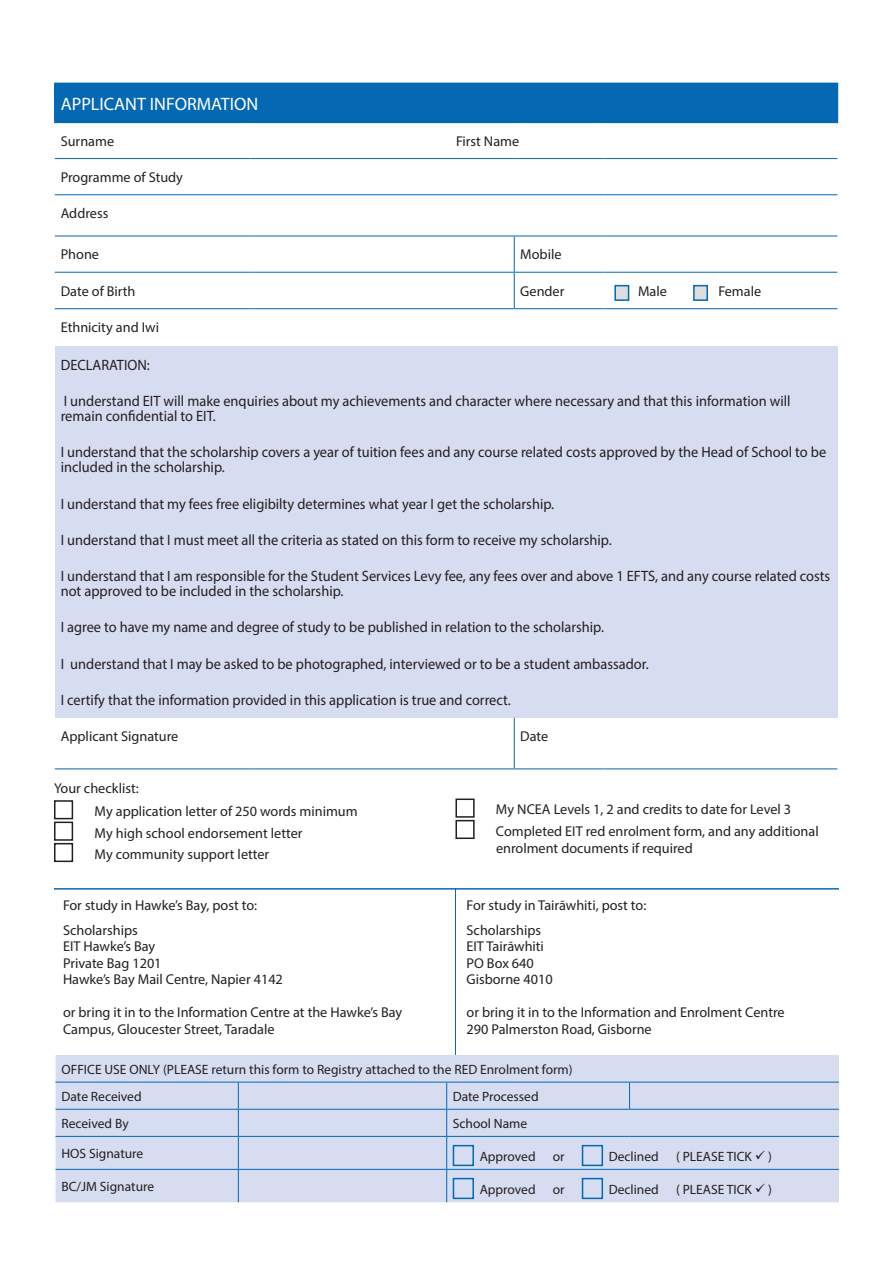
<style>
.page{position:relative;width:893px;height:1263px;background:#fff}
.page>*{position:absolute;margin:0;border:0;box-sizing:border-box;transform-origin:0 0}
.t1{font:18px "Myriad Pro";color:#fff}
.t2{font:15px/15px "Myriad Pro";color:#231f20;scale:.96 1}
.t3{font:14.25px/16.5px "Myriad Pro";color:#231f20}
.t4{font:13.5px/27.2px "Myriad Pro";color:#231f20}
</style>
<div class="page">
<div style="left:55px;top:83px;width:782px;height:39px;background:#0468b3"></div>
<div style="left:55px;top:346px;width:782px;height:372px;background:#d7ddf0"></div>
<hr style="left:54px;top:83px;width:197px;height:1px;background:#0468b3">
<hr style="left:54px;top:84px;width:2px;height:38px;background:#0468b3">
<hr style="left:604px;top:83px;width:234px;height:1px;background:#0468b3">
<hr style="left:837px;top:84px;width:1px;height:38px;background:#0468b3">
<hr style="left:54px;top:122px;width:197px;height:1px;background:#0468b3">
<hr style="left:251px;top:122px;width:263px;height:1px;background:#0468b3">
<hr style="left:514px;top:122px;width:90px;height:1px;background:#0468b3">
<hr style="left:604px;top:122px;width:234px;height:1px;background:#0468b3">
<hr style="left:55px;top:158px;width:196px;height:1px;background:#0468b3">
<hr style="left:251px;top:158px;width:263px;height:1px;background:#0468b3">
<hr style="left:514px;top:158px;width:90px;height:1px;background:#0468b3">
<hr style="left:604px;top:158px;width:233px;height:1px;background:#0468b3">
<hr style="left:55px;top:194px;width:196px;height:1px;background:#0468b3">
<hr style="left:251px;top:194px;width:263px;height:1px;background:#0468b3">
<hr style="left:514px;top:194px;width:90px;height:1px;background:#0468b3">
<hr style="left:604px;top:194px;width:233px;height:1px;background:#0468b3">
<hr style="left:55px;top:236px;width:196px;height:1px;background:#0468b3">
<hr style="left:251px;top:236px;width:263px;height:1px;background:#0468b3">
<hr style="left:514px;top:236px;width:90px;height:1px;background:#0468b3">
<hr style="left:604px;top:236px;width:233px;height:1px;background:#0468b3">
<hr style="left:55px;top:272px;width:196px;height:1px;background:#0468b3">
<hr style="left:251px;top:272px;width:263px;height:1px;background:#0468b3">
<hr style="left:514px;top:272px;width:90px;height:1px;background:#0468b3">
<hr style="left:604px;top:272px;width:233px;height:1px;background:#0468b3">
<hr style="left:55px;top:308px;width:196px;height:1px;background:#0468b3">
<hr style="left:251px;top:308px;width:263px;height:1px;background:#0468b3">
<hr style="left:514px;top:308px;width:90px;height:1px;background:#0468b3">
<hr style="left:604px;top:308px;width:233px;height:1px;background:#0468b3">
<hr style="left:55px;top:768px;width:196px;height:1px;background:#0468b3">
<hr style="left:251px;top:768px;width:263px;height:1px;background:#0468b3">
<hr style="left:514px;top:768px;width:90px;height:1px;background:#0468b3">
<hr style="left:604px;top:768px;width:233px;height:1px;background:#0468b3">
<hr style="left:514px;top:718px;width:1px;height:50px;background:#0468b3">
<hr style="left:514px;top:236px;width:1px;height:36px;background:#0468b3">
<hr style="left:514px;top:273px;width:1px;height:35px;background:#0468b3">
<div style="left:54px;top:800px;width:19px;height:19px;border:2px solid #231f20"></div>
<div style="left:54px;top:821px;width:19px;height:20px;border:2px solid #231f20"></div>
<div style="left:54px;top:843px;width:19px;height:19px;border:2px solid #231f20"></div>
<div style="left:455px;top:798px;width:20px;height:20px;border:2px solid #231f20"></div>
<div style="left:455px;top:820px;width:20px;height:19px;border:2px solid #231f20"></div>
<div style="left:56px;top:1055px;width:783px;height:147px;background:#d7ddf0"></div>
<hr style="left:56px;top:1082px;width:182px;height:1px;background:#0468b3">
<hr style="left:238px;top:1082px;width:209px;height:1px;background:#0468b3">
<hr style="left:447px;top:1082px;width:183px;height:1px;background:#0468b3">
<hr style="left:630px;top:1082px;width:209px;height:1px;background:#0468b3">
<svg style="left:629px;top:1082px;width:1px;height:27px"></svg>
<hr style="left:56px;top:1109px;width:182px;height:1px;background:#0468b3">
<hr style="left:238px;top:1109px;width:209px;height:1px;background:#0468b3">
<svg style="left:238px;top:1082px;width:1px;height:54px"></svg>
<hr style="left:447px;top:1109px;width:183px;height:1px;background:#0468b3">
<svg style="left:446px;top:1082px;width:1px;height:54px"></svg>
<hr style="left:630px;top:1109px;width:209px;height:1px;background:#0468b3">
<hr style="left:56px;top:1136px;width:182px;height:1px;background:#0468b3">
<hr style="left:238px;top:1136px;width:209px;height:1px;background:#0468b3">
<hr style="left:238px;top:1137px;width:1px;height:32px;background:#0468b3">
<hr style="left:447px;top:1136px;width:183px;height:1px;background:#0468b3">
<hr style="left:446px;top:1137px;width:1px;height:32px;background:#0468b3">
<hr style="left:630px;top:1136px;width:209px;height:1px;background:#0468b3">
<hr style="left:56px;top:1169px;width:182px;height:1px;background:#0468b3">
<hr style="left:238px;top:1169px;width:209px;height:1px;background:#0468b3">
<hr style="left:238px;top:1170px;width:1px;height:32px;background:#0468b3">
<hr style="left:447px;top:1169px;width:183px;height:1px;background:#0468b3">
<hr style="left:446px;top:1170px;width:1px;height:32px;background:#0468b3">
<hr style="left:630px;top:1169px;width:209px;height:1px;background:#0468b3">
<div style="left:453px;top:1145px;width:21px;height:21px;border:2px solid #0468b3"></div>
<div style="left:582px;top:1145px;width:21px;height:21px;border:2px solid #0468b3"></div>
<div style="left:453px;top:1178px;width:21px;height:21px;border:2px solid #0468b3"></div>
<div style="left:582px;top:1178px;width:21px;height:21px;border:2px solid #0468b3"></div>
<hr style="left:455px;top:888px;width:1px;height:167px;background:#0468b3">
<div style="left:615px;top:286px;width:14px;height:14px;background:#dcddde"></div>
<div style="left:614px;top:285px;width:15px;height:16px;border:2px solid #0468b3"></div>
<div style="left:694px;top:286px;width:13px;height:14px;background:#dcddde"></div>
<div style="left:693px;top:285px;width:15px;height:16px;border:2px solid #0468b3"></div>
<hr style="left:54px;top:888px;width:785px;height:1px;background:#0468b3">
<p class="t1" style="left:61px;top:97px;width:199px">APPLICANT INFORMATION</p>
<p class="t3" style="left:61px;top:134px;width:55px">Surname</p>
<p class="t3" style="left:456px;top:134px;width:65px">First Name</p>
<p class="t3" style="left:61px;top:170px;width:124px">Programme of Study</p>
<p class="t3" style="left:61px;top:206px;width:49px">Address</p>
<p class="t3" style="left:61px;top:248px;width:40px">Phone</p>
<p class="t3" style="left:520px;top:248px;width:43px">Mobile</p>
<p class="t3" style="left:61px;top:284px;width:76px">Date of Birth</p>
<p class="t3" style="left:520px;top:284px;width:46px">Gender</p>
<p class="t3" style="left:638px;top:284px;width:30px">Male</p>
<p class="t3" style="left:718px;top:284px;width:44px">Female</p>
<p class="t3" style="left:61px;top:320px;width:100px">Ethnicity and Iwi</p>
<p class="t2" style="left:61px;top:359px;width:94px">DECLARATION:</p>
<p class="t2" style="left:61px;top:395px;width:762px">I understand EIT will make enquiries about my achievements and character where necessary and that this information will remain confidential to EIT.</p>
<p class="t2" style="left:61px;top:446px;width:799px">I understand that the scholarship covers a year of tuition fees and any course related costs approved by the Head of School to be included in the scholarship.</p>
<p class="t2" style="left:61px;top:497px;width:515px">I understand that my fees free eligibilty determines what year I get the scholarship.</p>
<p class="t2" style="left:61px;top:534px;width:575px">I understand that I must meet all the criteria as stated on this form to receive my scholarship.</p>
<p class="t2" style="left:61px;top:570px;width:803px">I understand that I am responsible for the Student Services Levy fee, any fees over and above 1 EFTS, and any course related costs not approved to be included in the scholarship.</p>
<p class="t2" style="left:61px;top:621px;width:567px">I agree to have my name and degree of study to be published in relation to the scholarship.</p>
<p class="t2" style="left:61px;top:657px;width:614px">I understand that I may be asked to be photographed, interviewed or to be a student ambassador.</p>
<p class="t2" style="left:61px;top:694px;width:470px">I certify that the information provided in this application is true and correct.</p>
<p class="t3" style="left:61px;top:729px;width:119px">Applicant Signature</p>
<p class="t3" style="left:520px;top:729px;width:30px">Date</p>
<p class="t3" style="left:95px;top:778px;width:265px;line-height:23.1px;text-indent:-41px">Your checklist:<br>My application letter of 250 words minimum</p>
<p class="t3" style="left:94px;top:823px;width:210px;line-height:21.3px">My high school endorsement letter<br>My community support letter</p>
<p class="t3" style="left:496px;top:800px;width:324px;line-height:21.3px">My NCEA Levels 1, 2 and credits to date for Level 3<br>Completed EIT red enrolment form, and any additional</p>
<p class="t3" style="left:496px;top:841px;width:198px">enrolment documents if required</p>
<p class="t3" style="left:63px;top:894px;width:196px;line-height:25px">For study in Hawke’s Bay, post to:<br>Scholarships</p>
<p class="t3" style="left:63px;top:939px;width:221px">EIT Hawke’s Bay<br>Private Bag 1201<br>Hawke’s Bay Mail Centre, Napier 4142</p>
<p class="t3" style="left:63px;top:1005px;width:341px">or bring it in to the Information Centre at the Hawke’s Bay<br>Campus, Gloucester Street, Taradale</p>
<p class="t3" style="left:466px;top:894px;width:181px;line-height:25px">For study in Tairāwhiti, post to:<br>Scholarships</p>
<p class="t3" style="left:466px;top:939px;width:88px">EIT Tairāwhiti<br>PO Box 640<br>Gisborne 4010</p>
<p class="t3" style="left:466px;top:1005px;width:320px">or bring it in to the Information and Enrolment Centre<br>290 Palmerston Road, Gisborne</p>
<p class="t4" style="left:62px;top:1057px;width:513px">OFFICE USE ONLY (PLEASE return this form to Registry attached to the RED Enrolment form)<br>Date Received</p>
<p class="t4" style="left:453px;top:1084px;width:87px">Date Processed</p>
<p class="t4" style="left:62px;top:1111px;width:69px">Received By</p>
<p class="t4" style="left:453px;top:1111px;width:76px">School Name</p>
<p class="t4" style="left:62px;top:1141px;width:83px">HOS Signature</p>
<p class="t4" style="left:480px;top:1144px;width:57px">Approved</p>
<p class="t4" style="left:553px;top:1144px;width:13px">or</p>
<p class="t4" style="left:609px;top:1144px;width:52px">Declined</p>
<p class="t4" style="left:676px;top:1144px;width:98px">( PLEASE TICK ✓ )</p>
<p class="t4" style="left:61px;top:1174px;width:94px">BC/JM Signature</p>
<p class="t4" style="left:480px;top:1177px;width:57px">Approved</p>
<p class="t4" style="left:553px;top:1177px;width:13px">or</p>
<p class="t4" style="left:609px;top:1177px;width:52px">Declined</p>
<p class="t4" style="left:676px;top:1177px;width:98px">( PLEASE TICK ✓ )</p>
</div>
